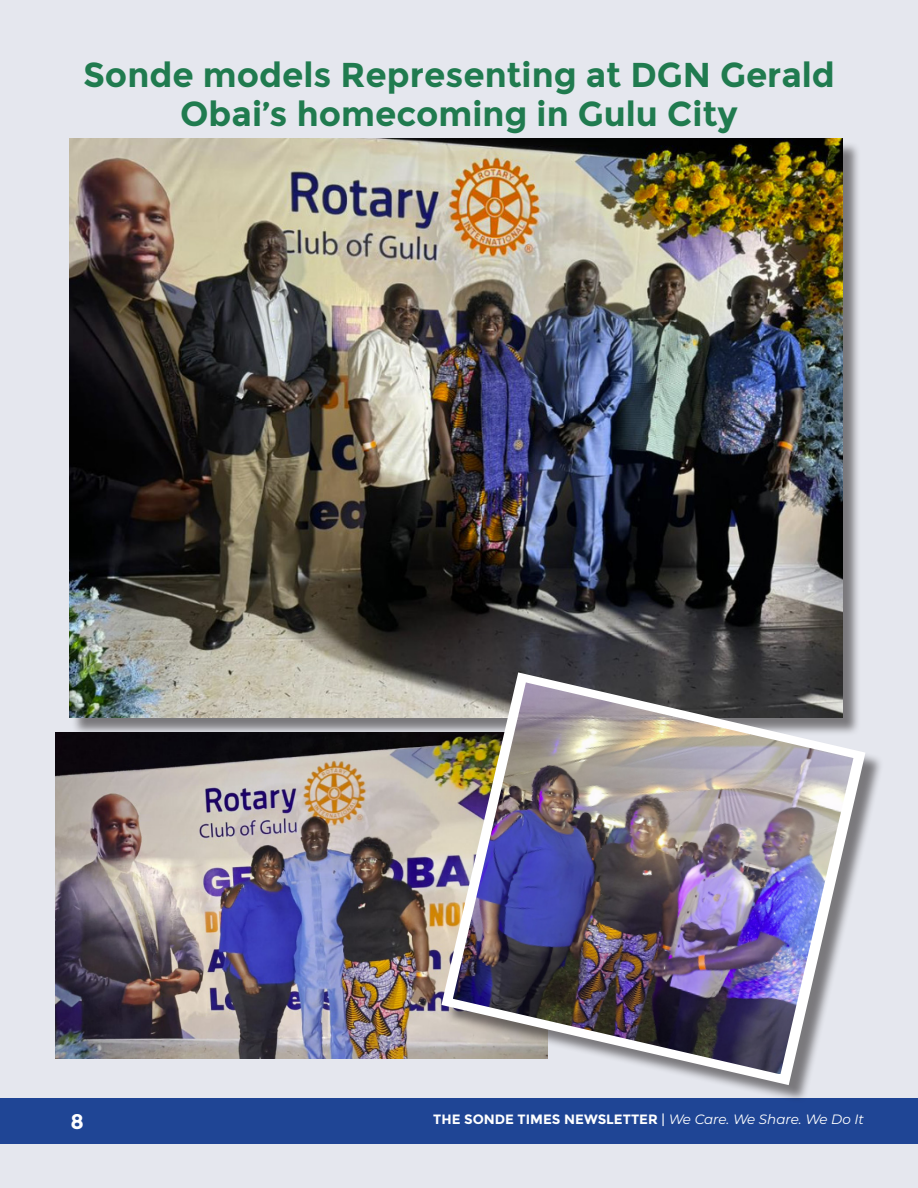
<style>
.page{position:relative;width:918px;height:1188px;background:#e5e7ee}
.page>*{position:absolute;margin:0;border:0;box-sizing:border-box;transform-origin:0 0}
.Paragraph_Style_1{font:700 34.5px/39px "Montserrat";color:#207b4f;text-align:center}
.t1{font:700 21px "Montserrat";color:#fff}
.t2{font:700 13.5px "Montserrat";color:#fff}
.s1{font-weight:400}
.s2{font-weight:400;font-style:italic}
</style>
<div class="page">
<div style="left:0;top:1098px;width:918px;height:45px;background:#1f4595"></div>
<img style="left:55px;top:732px;width:386px;height:326px">
<div style="left:71px;top:141px;width:790px;height:595px;background:#231f20;opacity:.55"></div>
<img style="left:69px;top:139px;width:773px;height:578px">
<div style="left:444px;top:675px;width:439px;height:428px;background:#231f20;opacity:.55"></div>
<svg style="left:441px;top:672px;width:424px;height:413px"></svg>
<img style="left:453px;top:682px;width:400px;height:392px">
<p class="Paragraph_Style_1" style="left:83px;top:56px;width:753px">Sonde models Representing at DGN Gerald<br>Obai’s homecoming in Gulu City</p>
<p class="t1" style="left:70px;top:1109px;width:15px">8</p>
<p class="t2" style="left:433px;top:1111px;width:432px">THE SONDE TIMES NEWSLETTER <span class="s1">|</span> <span class="s2">We Care. We Share. We Do It</span></p>
</div>
